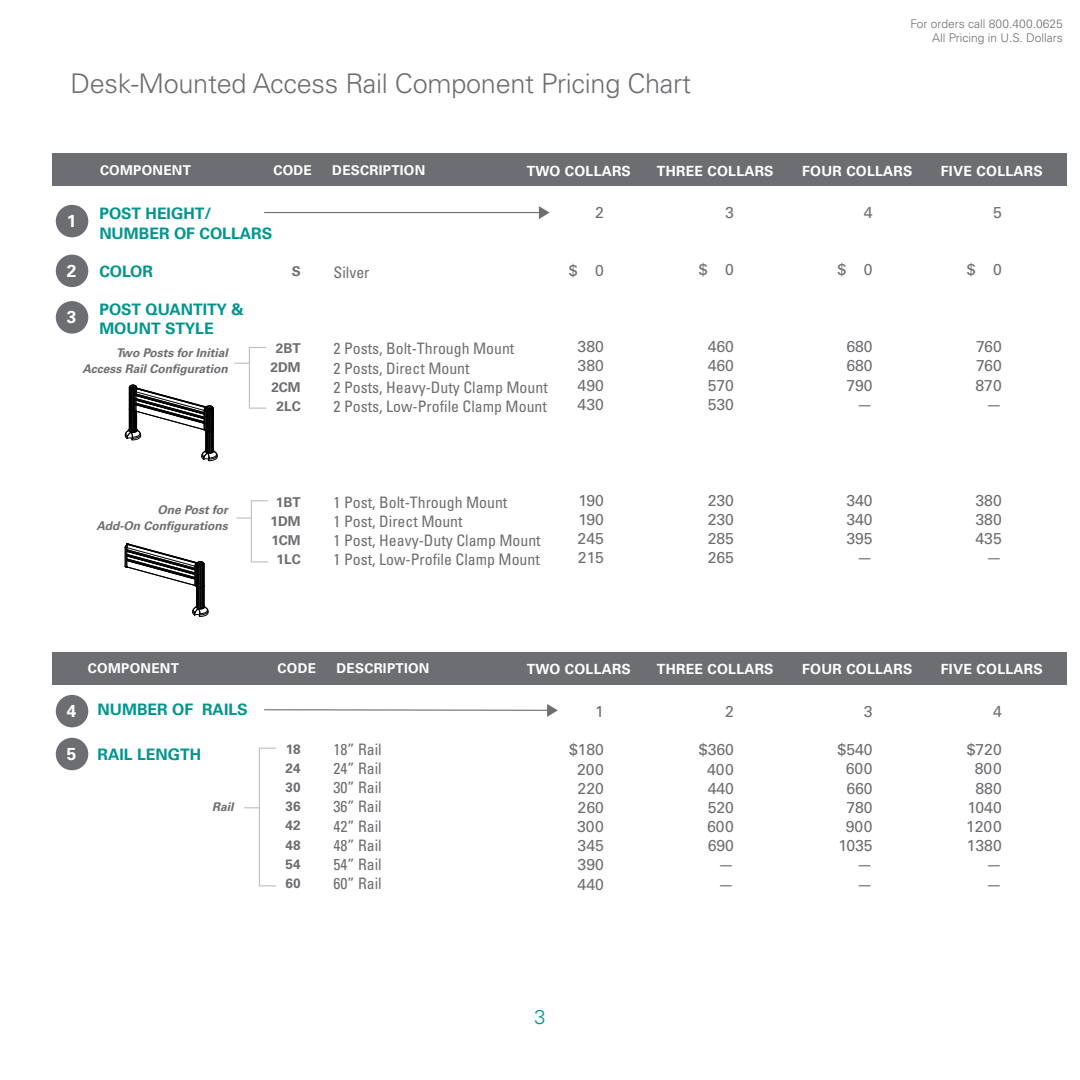
<style>
.page{position:relative;width:1080px;height:1080px;background:#fff}
.page>*{position:absolute;margin:0;border:0;box-sizing:border-box;transform-origin:0 0}
.t1{font:300 27px "Univers";letter-spacing:-.01em;color:#6d6e71}
.t2{font:300 20px "Univers";color:#00958f}
.t3{font:700 17.2px "Univers";color:#fff}
.t4{font:condensed 15.8px/19.2px "Univers";color:#6d6e71}
.t5{font:15.8px/19.2px "Univers";color:#6d6e71;text-align:right}
.t6{font:700 15.8px/19.2px "Univers";color:#00958f}
.t7{font:700 14px "Univers";letter-spacing:.02em;color:#fff}
.t8{font:700 13.6px "Univers";letter-spacing:.02em;color:#fff}
.t9{font:700 13.6px/19.2px "Univers";color:#6d6e71;text-align:center}
.t10{font:italic 700 12px/16px "Univers";color:#6d6e71;text-align:right}
.t11{font:300 12px/14.4px "Univers";color:#6d6e71;text-align:right}
</style>
<div class="page">
<hr style="left:264px;top:212px;width:283px;height:1px;background:#6d6e71">
<svg style="left:539px;top:206px;width:11px;height:13px"></svg>
<div style="left:56px;top:205px;width:32px;height:32px;background:#6d6e71;border-radius:50%"></div>
<div style="left:56px;top:255px;width:32px;height:32px;background:#6d6e71;border-radius:50%"></div>
<div style="left:56px;top:301px;width:32px;height:33px;background:#6d6e71;border-radius:50%"></div>
<div style="left:56px;top:738px;width:32px;height:32px;background:#6d6e71;border-radius:50%"></div>
<div style="left:52px;top:154px;width:1014px;height:32px;background:#6d6e71"></div>
<div style="left:52px;top:652px;width:1014px;height:33px;background:#6d6e71"></div>
<div style="left:249px;top:347px;width:18px;height:62px;border:1px solid #bcbec0"></div>
<svg style="left:234px;top:363px;width:15px;height:1px"></svg>
<div style="left:251px;top:500px;width:18px;height:62px;border:1px solid #bcbec0"></div>
<svg style="left:236px;top:517px;width:15px;height:2px"></svg>
<div style="left:259px;top:748px;width:18px;height:138px;border:1px solid #bcbec0"></div>
<svg style="left:244px;top:807px;width:15px;height:1px"></svg>
<hr style="left:264px;top:709px;width:288px;height:2px;background:#6d6e71">
<svg style="left:547px;top:704px;width:11px;height:13px"></svg>
<div style="left:56px;top:695px;width:32px;height:32px;background:#6d6e71;border-radius:50%"></div>
<svg style="left:125px;top:385px;width:93px;height:76px"></svg>
<svg style="left:125px;top:544px;width:84px;height:73px"></svg>
<p class="t11" style="left:911px;top:16px;width:154px">For orders call 800.400.0625<br>All Pricing in U.S. Dollars</p>
<h1 class="t1" style="left:70px;top:68px;width:622px">Desk-Mounted Access Rail Component Pricing Chart</h1>
<p class="t8" style="left:100px;top:162px;width:92px">COMPONENT</p>
<p class="t8" style="left:273px;top:162px;width:40px">CODE</p>
<p class="t8" style="left:332px;top:162px;width:95px">DESCRIPTION</p>
<p class="t7" style="left:527px;top:163px;width:106px">TWO COLLARS</p>
<p class="t7" style="left:657px;top:163px;width:118px">THREE COLLARS</p>
<p class="t7" style="left:802px;top:163px;width:112px">FOUR COLLARS</p>
<p class="t7" style="left:941px;top:163px;width:103px">FIVE COLLARS</p>
<p class="t3" style="left:67px;top:211px;width:11px">1</p>
<p class="t3" style="left:67px;top:260px;width:11px">2</p>
<p class="t3" style="left:67px;top:307px;width:11px">3</p>
<p class="t6" style="left:99px;top:203px;width:174px;line-height:20.4px">POST HEIGHT/<br>NUMBER OF COLLARS</p>
<p class="t6" style="left:99px;top:262px;width:55px">COLOR</p>
<p class="t6" style="left:99px;top:300px;width:146px">POST QUANTITY &amp;<br>MOUNT</p>
<p class="t6" style="left:165px;top:319px;width:21px">STYLE</p>
<p class="t9" style="left:292px;top:262px;width:11px">S</p>
<p class="t4" style="left:334px;top:262px;width:37px">Silver</p>
<p class="t5" style="left:595px;top:203px;width:10px">2</p>
<p class="t5" style="left:569px;top:260px;width:37px">$ 0</p>
<p class="t5" style="left:725px;top:203px;width:10px">3</p>
<p class="t5" style="left:699px;top:260px;width:37px">$ 0</p>
<p class="t5" style="left:864px;top:203px;width:10px">4</p>
<p class="t5" style="left:838px;top:260px;width:37px">$ 0</p>
<p class="t5" style="left:993px;top:203px;width:10px">5</p>
<p class="t5" style="left:967px;top:260px;width:37px">$ 0</p>
<p class="t10" style="left:82px;top:345px;width:147px">Two Posts for Initial<br>Access Rail Configuration</p>
<p class="t9" style="left:271px;top:339px;width:32px">2BT<br>2DM<br>2CM<br>2LC</p>
<p class="t4" style="left:334px;top:339px;width:216px">2 Posts, Bolt-Through Mount<br>2 Posts, Direct Mount<br>2 Posts, Heavy-Duty Clamp Mount<br>2 Posts, Low-Profile Clamp Mount</p>
<p class="t5" style="left:578px;top:337px;width:28px;text-align:justify">380<br>380<br>490<br>430</p>
<p class="t5" style="left:708px;top:337px;width:28px;text-align:justify">460<br>460<br>570<br>530</p>
<p class="t5" style="left:846px;top:337px;width:28px">680<br>680<br>790 —</p>
<p class="t5" style="left:976px;top:337px;width:28px">760<br>760<br>870 —</p>
<p class="t10" style="left:96px;top:501px;width:133px">One Post for<br>Add-On Configurations</p>
<p class="t9" style="left:271px;top:492px;width:32px">1BT<br>1DM<br>1CM<br>1LC</p>
<p class="t4" style="left:334px;top:492px;width:209px">1 Post, Bolt-Through Mount<br>1 Post, Direct Mount<br>1 Post, Heavy-Duty Clamp Mount<br>1 Post, Low-Profile Clamp Mount</p>
<p class="t5" style="left:578px;top:491px;width:28px;text-align:justify">190<br>190<br>245<br>215</p>
<p class="t5" style="left:708px;top:491px;width:28px;text-align:justify">230<br>230<br>285<br>265</p>
<p class="t5" style="left:846px;top:491px;width:28px">340<br>340<br>395 —</p>
<p class="t5" style="left:976px;top:491px;width:28px">380<br>380<br>435 —</p>
<p class="t3" style="left:67px;top:701px;width:11px">4</p>
<p class="t3" style="left:67px;top:744px;width:11px">5</p>
<p class="t8" style="left:88px;top:661px;width:92px">COMPONENT</p>
<p class="t8" style="left:278px;top:661px;width:40px">CODE</p>
<p class="t8" style="left:336px;top:661px;width:95px">DESCRIPTION</p>
<p class="t6" style="left:98px;top:700px;width:152px">NUMBER OF RAILS</p>
<p class="t6" style="left:98px;top:745px;width:105px">RAIL LENGTH</p>
<p class="t4" style="left:334px;top:739px;width:50px;text-align:justify">18” Rail 24” Rail 30” Rail 36” Rail 42” Rail 48” Rail 54” Rail 60” Rail</p>
<p class="t9" style="left:286px;top:739px;width:17px;text-align:justify">18<br>24<br>30<br>36<br>42<br>48<br>54<br>60</p>
<p class="t10" style="left:212px;top:799px;width:23px">Rail</p>
<p class="t7" style="left:527px;top:661px;width:106px">TWO COLLARS</p>
<p class="t5" style="left:595px;top:702px;width:10px">1</p>
<p class="t5" style="left:569px;top:740px;width:36px;text-align:center">$180<br>200<br>220<br>260<br>300<br>345<br>390<br>440</p>
<p class="t7" style="left:657px;top:661px;width:118px">THREE COLLARS</p>
<p class="t5" style="left:725px;top:702px;width:10px">2</p>
<p class="t5" style="left:699px;top:740px;width:37px">$360<br>400<br>440<br>520<br>600<br>690 — —</p>
<p class="t7" style="left:802px;top:661px;width:112px">FOUR COLLARS</p>
<p class="t5" style="left:864px;top:702px;width:10px">3</p>
<p class="t5" style="left:838px;top:740px;width:37px">$540<br>600<br>660<br>780<br>900<br>1035 — —</p>
<p class="t7" style="left:941px;top:661px;width:103px">FIVE COLLARS</p>
<p class="t5" style="left:993px;top:702px;width:10px">4</p>
<p class="t5" style="left:966px;top:740px;width:37px">$720<br>800<br>880<br>1040<br>1200<br>1380 — —</p>
<p class="t2" style="left:534px;top:1005px;width:13px">3</p>
</div>
